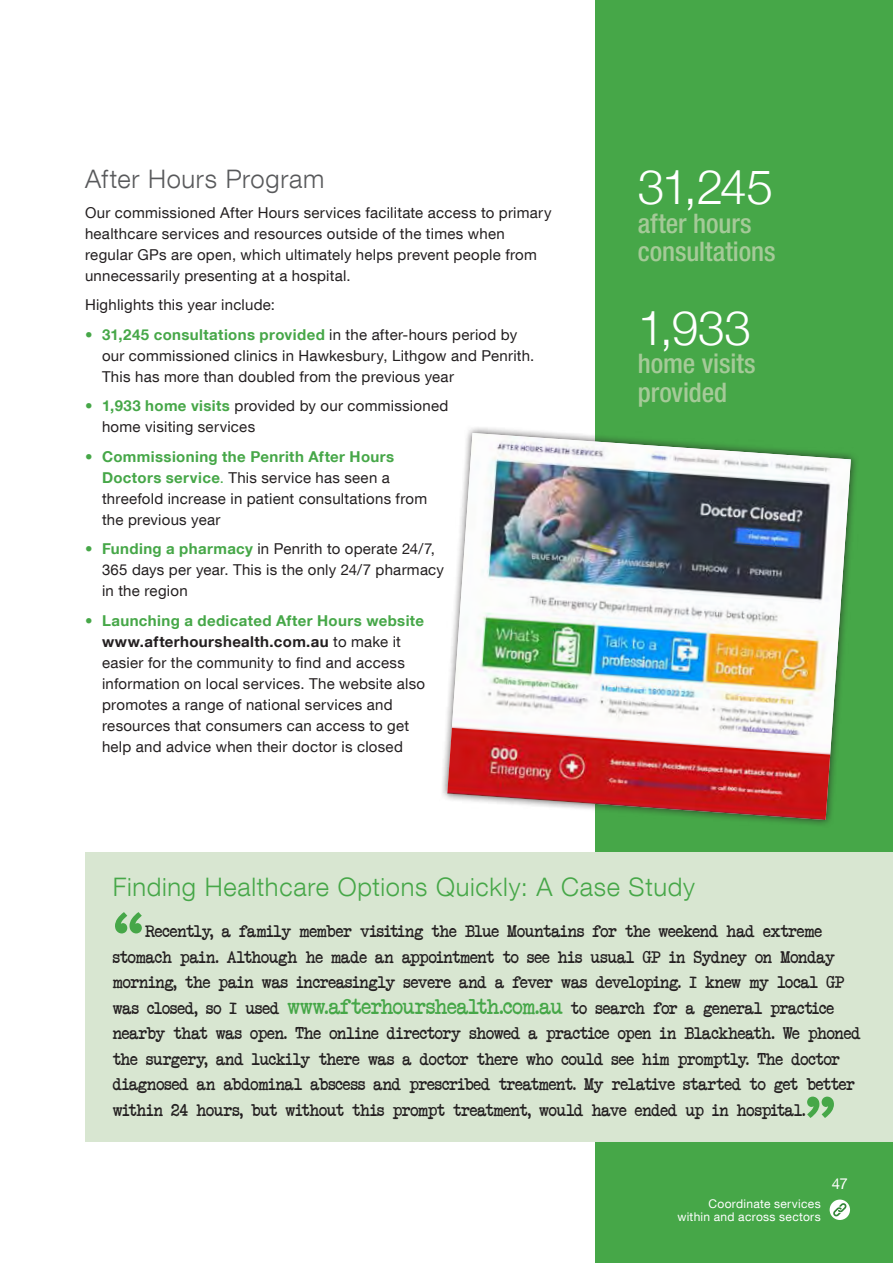
<style>
.page{position:relative;width:893px;height:1263px;background:#fff}
.page>*{position:absolute;margin:0;border:0;box-sizing:border-box;transform-origin:0 0}
.t1{font:700 60px "Bookman Old Style";color:#46a748}
.t2{font:300 48px "Helvetica Neue LT";letter-spacing:-.01em;color:#fff}
.t3{font:500 condensed 27px/28.5px "Helvetica Neue LT Com";letter-spacing:-.005em;color:#a5ca98}
.t4{font:300 25.5px "Helvetica Neue LT Com";letter-spacing:.03em;color:#46a748}
.t5{font:300 25.5px "Helvetica Neue LT Com";letter-spacing:.025em;color:#58595b}
.t6{font:16.5px/25.5px "Another Typewriter";letter-spacing:-.01em;color:#231f20}
.t7{font:15px/21px "Helvetica Neue LT Com";letter-spacing:.015em;color:#231f20}
.t8{font:15px "Helvetica Neue LT Com";color:#fff}
.t9{font:12px/12.8px "Helvetica Neue LT Com";letter-spacing:.025em;color:#fff;text-align:right}
.s1{font-weight:700;color:#46a748}
.s2{color:#46a748}
.s3{font-weight:700}
.s4{font-size:21px;color:#46a748}
</style>
<div class="page">
<div style="left:595px;top:0;width:298px;height:1263px;background:#46a748"></div>
<div style="left:830px;top:1199px;width:20px;height:21px;background:#fff;border-radius:50%"></div>
<svg style="left:833px;top:1203px;width:13px;height:13px"></svg>
<div style="left:439px;top:425px;width:419px;height:403px;background:#231f20;opacity:.75"></div>
<img style="left:447px;top:433px;width:404px;height:387px">
<div style="left:85px;top:853px;width:808px;height:289px;background:#d8e6d1"></div>
<h3 class="t5" style="left:85px;top:164px;width:241px">After Hours Program</h3>
<p class="t7" style="left:85px;top:202px;width:468px">Our commissioned After Hours services facilitate access to primary healthcare services and resources outside of the times when regular GPs are open, which ultimately helps prevent people from unnecessarily presenting at a hospital.</p>
<p class="t7" style="left:85px;top:294px;width:192px">Highlights this year include:</p>
<p class="t7" style="left:102px;top:324px;width:434px;text-indent:-17px"><span class="s1">• 31,245 consultations provided</span> in the after-hours period by our commissioned clinics in Hawkesbury, Lithgow and Penrith.<br>This has more than doubled from the previous year</p>
<p class="t7" style="left:102px;top:395px;width:348px;text-indent:-17px"><span class="s1">• 1,933 home visits</span> provided by our commissioned home visiting services</p>
<p class="t7" style="left:102px;top:446px;width:327px;text-indent:-17px"><span class="s1">• Commissioning the Penrith After Hours Doctors service</span><span class="s2">.</span> This service has seen a threefold increase in patient consultations from the previous year</p>
<p class="t7" style="left:102px;top:538px;width:343px;text-indent:-17px"><span class="s1">• Funding a pharmacy</span> in Penrith to operate 24/7,<br>365 days per year. This is the only 24/7 pharmacy in the region</p>
<p class="t7" style="left:102px;top:610px;width:325px;text-indent:-17px"><span class="s1">• Launching a dedicated After Hours website </span><span class="s3">www.afterhourshealth.com.au</span> to make it easier for the community to find and access information on local services. The website also promotes a range of national services and resources that consumers can access to get help and advice when their doctor is closed</p>
<h2 class="t2" style="left:638px;top:158px;width:137px">31,245</h2>
<h3 class="t3" style="left:638px;top:209px;width:139px">after hours consultations</h3>
<h2 class="t2" style="left:638px;top:298px;width:115px">1,933</h2>
<h3 class="t3" style="left:638px;top:349px;width:119px">home visits provided</h3>
<h3 class="t4" style="left:113px;top:871px;width:584px">Finding Healthcare Options Quickly: A Case Study</h3>
<h1 class="t1" style="left:113px;top:891px;width:34px">“</h1>
<p class="t6" style="left:113px;top:918px;width:749px;text-indent:32px">Recently, a family member visiting the Blue Mountains for the weekend had extreme stomach pain. Although he made an appointment to see his usual GP in Sydney on Monday morning, the pain was increasingly severe and a fever was developing. I knew my local GP was closed, so I used <span class="s4">www.afterhourshealth.com.au</span> to search for a general practice nearby that was open. The online directory showed a practice open in Blackheath. We phoned the surgery, and luckily there was a doctor there who could see him promptly. The doctor diagnosed an abdominal abscess and prescribed treatment. My relative started to get better within 24 hours, but without this prompt treatment, would have ended up in hospital.</p>
<h1 class="t1" style="left:804px;top:1076px;width:34px">”</h1>
<p class="t9" style="left:677px;top:1197px;width:145px">Coordinate services within and across sectors</p>
<p class="t8" style="left:832px;top:1174px;width:18px">47</p>
</div>
